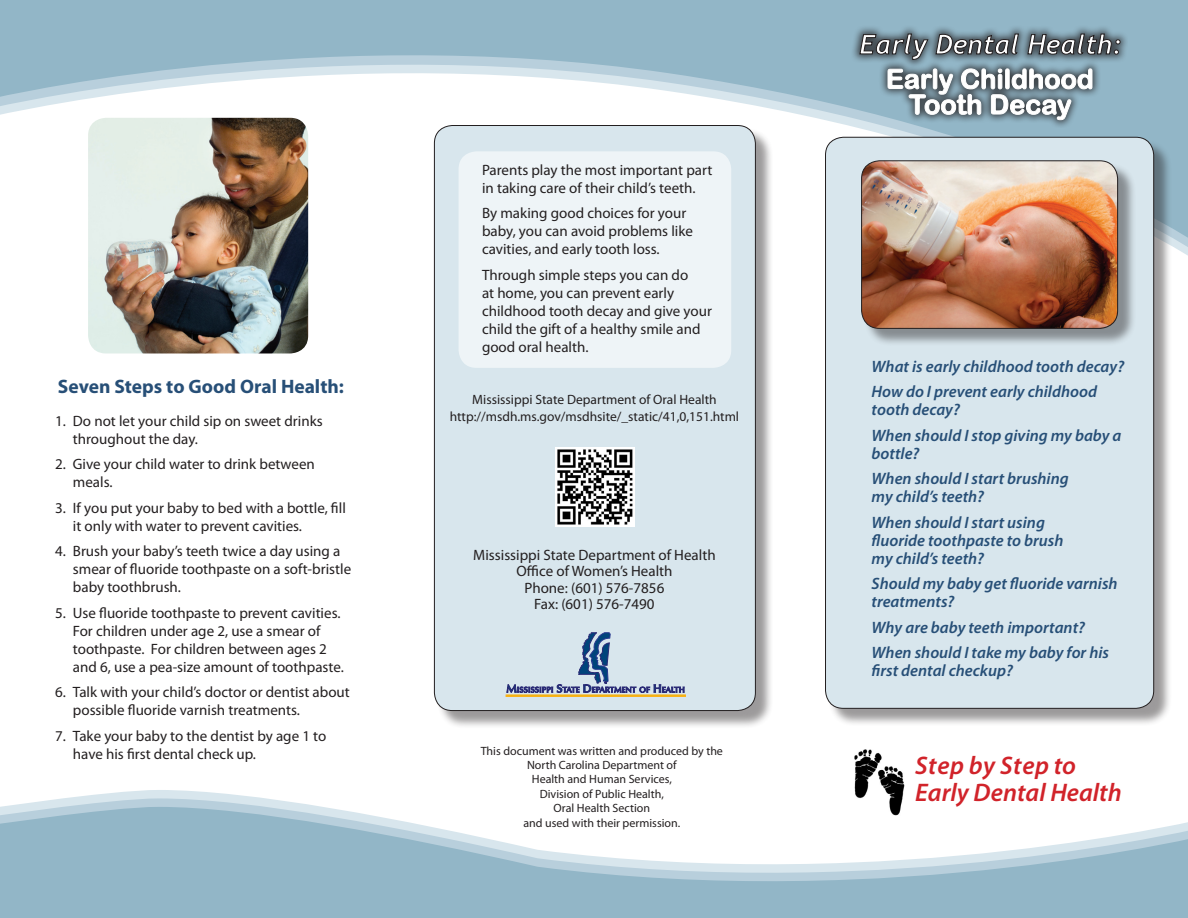
<style>
.page{position:relative;width:1188px;height:918px;background:#fff}
.page>*{position:absolute;margin:0;border:0;box-sizing:border-box;transform-origin:0 0}
.t1{font:italic 600 25.5px "Myriad Pro";color:#d1232a}
.t2{font:700 19.5px "Myriad Pro";color:#274f77}
.t3{font:italic 600 16.5px/18px "Myriad Pro";color:#274f77}
.t4{font:15px/18px "Myriad Pro";color:#231f20}
.t5{font:13.5px "Myriad Pro";color:#231f20}
.t6{font:12px "Myriad Pro";color:#231f20}
</style>
<div class="page">
<img style="left:854px;top:749px;width:51px;height:41px">
<svg style="left:68px;top:790px;width:836px;height:8px"></svg>
<svg style="left:0;top:798px;width:903px;height:9px"></svg>
<svg style="left:0;top:807px;width:1188px;height:111px;fill:#92b6c7"></svg>
<svg style="left:0;top:0;width:1188px;height:254px"></svg>
<div style="left:828px;top:140px;width:344px;height:587px;background:#231f20;opacity:.45"></div>
<div style="left:826px;top:137px;width:328px;height:571px;background:#d8e6ed;border-radius:18px"></div>
<div style="left:864px;top:163px;width:272px;height:184px;background:#231f20;opacity:.45"></div>
<img style="left:862px;top:161px;width:256px;height:167px">
<div style="left:861px;top:160px;width:257px;height:169px;border:1px solid #231f20;border-radius:18px"></div>
<img style="left:88px;top:118px;width:220px;height:235px">
<div style="left:849px;top:23px;width:279px;height:44px;background:#231f20;opacity:.75"></div>
<div style="left:877px;top:58px;width:224px;height:70px;background:#231f20;opacity:.75"></div>
<svg style="left:828px;top:33px;width:327px;height:88px;background:#8ea3ad"></svg>
<div style="left:437px;top:128px;width:337px;height:601px;background:#231f20;opacity:.45"></div>
<div style="left:434px;top:126px;width:321px;height:585px;background:#d8e6ed;border-radius:18px"></div>
<div style="left:459px;top:151px;width:272px;height:217px;background:#eef4f7;border-radius:18px"></div>
<img style="left:556px;top:448px;width:78px;height:79px">
<div style="left:506px;top:695px;width:180px;height:2px;background:#efb211;border:1px solid #fbb217"></div>
<svg style="left:507px;top:633px;width:177px;height:60px"></svg>
<p class="t2" style="left:58px;top:373px;width:288px">Seven Steps to Good Oral Health:</p>
<p class="t4" style="left:73px;top:412px;width:251px">Do not let your child sip on sweet drinks throughout the day.</p>
<p class="t4" style="left:73px;top:455px;width:243px">Give your child water to drink between meals.</p>
<p class="t4" style="left:73px;top:499px;width:274px">If you put your baby to bed with a bottle, fill it only with water to prevent cavities.</p>
<p class="t4" style="left:73px;top:542px;width:280px">Brush your baby’s teeth twice a day using a smear of fluoride toothpaste on a soft-bristle baby toothbrush.</p>
<p class="t4" style="left:73px;top:604px;width:272px">Use fluoride toothpaste to prevent cavities.<br>For children under age 2, use a smear of toothpaste. For children between ages 2 and 6, use a pea-size amount of toothpaste.</p>
<p class="t4" style="left:73px;top:683px;width:278px">Talk with your child’s doctor or dentist about possible fluoride varnish treatments.</p>
<p class="t4" style="left:73px;top:727px;width:255px">Take your baby to the dentist by age 1 to have his first dental check up.</p>
<p class="t4" style="left:55px;top:412px;width:12px">1.</p>
<p class="t4" style="left:55px;top:455px;width:12px">2.</p>
<p class="t4" style="left:55px;top:499px;width:12px">3.</p>
<p class="t4" style="left:55px;top:542px;width:12px">4.</p>
<p class="t4" style="left:55px;top:604px;width:12px">5.</p>
<p class="t4" style="left:55px;top:683px;width:12px">6.</p>
<p class="t4" style="left:55px;top:727px;width:12px">7.</p>
<p class="t4" style="left:482px;top:160px;width:232px">Parents play the most important part in taking care of their child’s teeth.</p>
<p class="t4" style="left:482px;top:204px;width:212px">By making good choices for your baby, you can avoid problems like cavities, and early tooth loss.</p>
<p class="t4" style="left:482px;top:265px;width:231px">Through simple steps you can do<br>at home, you can prevent early childhood tooth decay and give your child the gift of a healthy smile and good oral health.</p>
<p class="t5" style="left:472px;top:391px;width:246px">Mississippi State Department of Oral Health</p>
<p class="t5" style="left:450px;top:408px;width:291px">http://msdh.ms.gov/msdhsite/_static/41,0,151.html</p>
<p class="t4" style="left:473px;top:546px;width:244px">Mississippi State Department of Health</p>
<p class="t4" style="left:516px;top:562px;width:158px">Office of Women’s Health</p>
<p class="t4" style="left:525px;top:579px;width:141px">Phone: (601) 576-7856</p>
<p class="t4" style="left:534px;top:595px;width:122px">Fax: (601) 576-7490</p>
<p class="t6" style="left:481px;top:743px;width:244px">This document was written and produced by the</p>
<p class="t6" style="left:527px;top:757px;width:151px">North Carolina Department of</p>
<p class="t6" style="left:532px;top:772px;width:142px">Health and Human Services,</p>
<p class="t6" style="left:540px;top:786px;width:126px">Division of Public Health,</p>
<p class="t6" style="left:554px;top:801px;width:98px">Oral Health Section</p>
<p class="t6" style="left:523px;top:815px;width:158px">and used with their permission.</p>
<p class="t3" style="left:872px;top:357px;width:254px">What is early childhood tooth decay?</p>
<p class="t3" style="left:872px;top:382px;width:227px">How do I prevent early childhood tooth decay?</p>
<p class="t3" style="left:872px;top:426px;width:251px">When should I stop giving my baby a bottle?</p>
<p class="t3" style="left:872px;top:469px;width:199px">When should I start brushing</p>
<p class="t3" style="left:872px;top:487px;width:114px">my child’s teeth?</p>
<p class="t3" style="left:872px;top:513px;width:175px">When should I start using</p>
<p class="t3" style="left:872px;top:531px;width:193px">fluoride toothpaste to brush</p>
<p class="t3" style="left:872px;top:549px;width:114px">my child’s teeth?</p>
<p class="t3" style="left:872px;top:574px;width:248px">Should my baby get fluoride varnish treatments?</p>
<p class="t3" style="left:872px;top:618px;width:215px">Why are baby teeth important?</p>
<p class="t3" style="left:872px;top:643px;width:239px">When should I take my baby for his first dental checkup?</p>
<p class="t1" style="left:915px;top:750px;width:162px">Step by Step to</p>
<p class="t1" style="left:915px;top:777px;width:208px">Early Dental Health</p>
</div>
